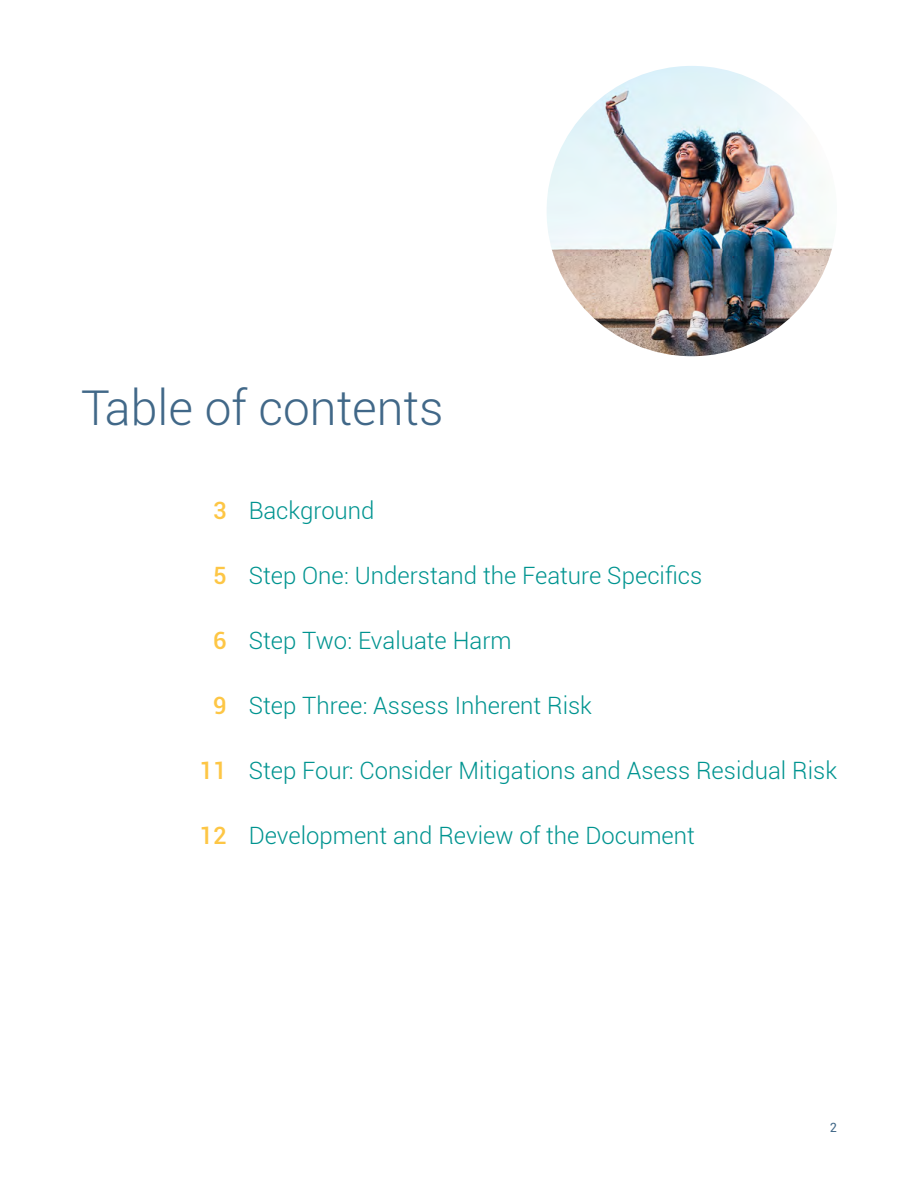
<style>
.page{position:relative;width:918px;height:1188px;background:#fff}
.page>*{position:absolute;margin:0;border:0;box-sizing:border-box;transform-origin:0 0}
.t1{font:300 48px "Roboto";color:#416888}
.t2{font:300 23.85px "Roboto";color:#009490}
.t3{font:12.75px "Roboto";color:#416888}
.s1{font-weight:500;color:#fff}
.s2{font-weight:500;color:#fdc645}
</style>
<div class="page">
<img style="left:547px;top:66px;width:290px;height:290px;border-radius:145px">
<h1 class="t1" style="left:81px;top:375px;width:364px">Table of contents</h1>
<p class="t2" style="left:200px;top:494px;width:177px"><span class="s1">0</span><span class="s2">3</span> Background</p>
<p class="t2" style="left:200px;top:559px;width:504px"><span class="s1">0</span><span class="s2">5</span> Step One: Understand the Feature Specifics</p>
<p class="t2" style="left:200px;top:624px;width:314px"><span class="s1">0</span><span class="s2">6</span> Step Two: Evaluate Harm</p>
<p class="t2" style="left:200px;top:689px;width:394px"><span class="s1">0</span><span class="s2">9</span> Step Three: Assess Inherent Risk</p>
<p class="t2" style="left:200px;top:754px;width:639px"><span class="s2">11</span> Step Four: Consider Mitigations and Asess Residual Risk</p>
<p class="t2" style="left:200px;top:819px;width:497px"><span class="s2">12</span> Development and Review of the Document</p>
<p class="t3" style="left:830px;top:1118px;width:9px">2</p>
</div>
